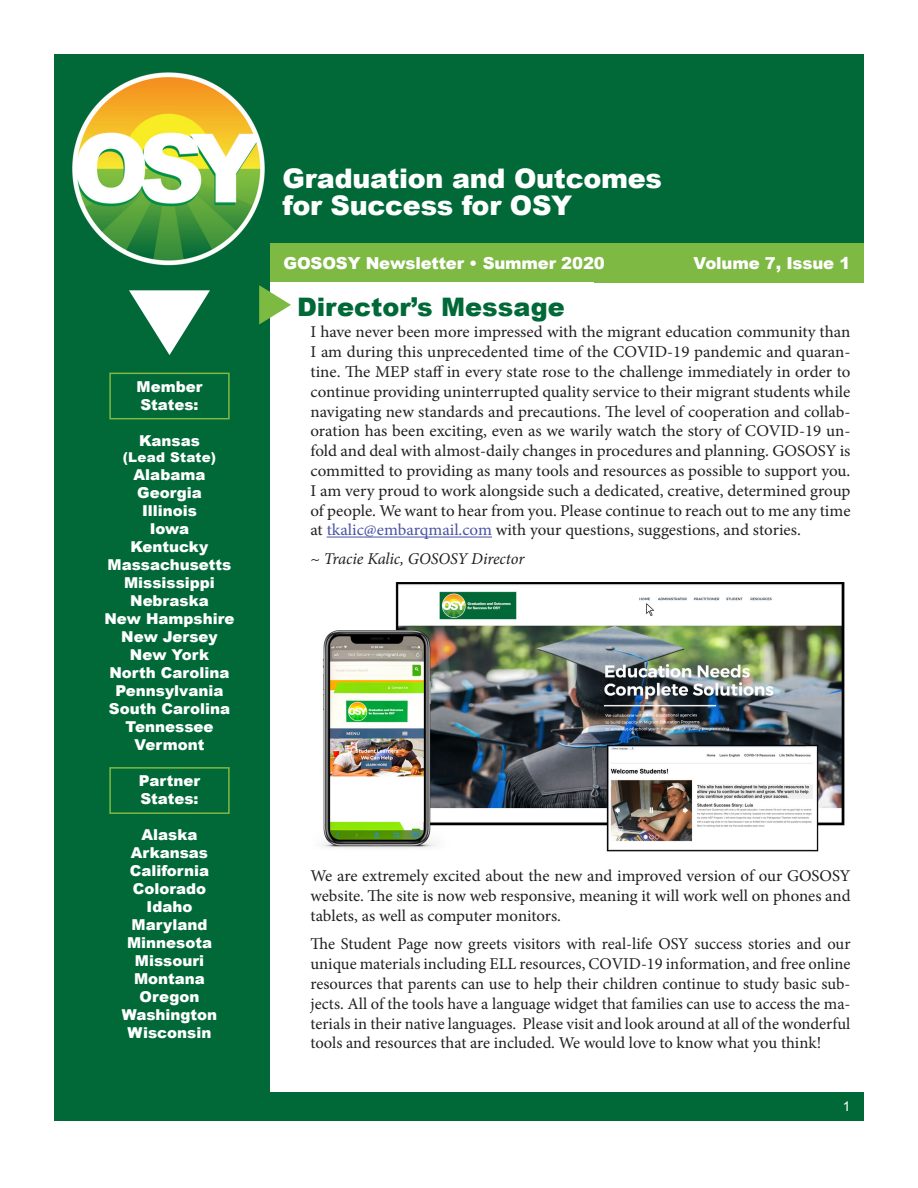
<style>
.page{position:relative;width:918px;height:1188px;background:#fff}
.page>*{position:absolute;margin:0;border:0;box-sizing:border-box;transform-origin:0 0}
.t1{font:900 27px "Arial";letter-spacing:-.01em;color:#fff}
.t2{font:900 25.5px "Arial";color:#016938}
.t3{font:16.5px/19.8px "Minion Pro";letter-spacing:-.005em;color:#231f20;text-align:justify}
.t4{font:900 16.5px "Arial";letter-spacing:-.01em;color:#fff}
.t5{font:italic 16.5px "Minion Pro";letter-spacing:-.005em;color:#231f20}
.t6{font:900 15px "Arial";color:#fff}
.t7{font:900 13.5px "Arial";letter-spacing:.02em;color:#fff}
.t8{font:13.5px "Arial";color:#fff}
.s1{color:#4852a3}
.s2{font-style:normal}
</style>
<div class="page">
<div style="left:54px;top:1092px;width:810px;height:28px;background:#016938"></div>
<img style="left:54px;top:54px;width:810px;height:228px">
<div style="left:54px;top:282px;width:216px;height:838px;background:#016938"></div>
<div style="left:270px;top:243px;width:594px;height:39px;background:#7eb943"></div>
<svg style="left:129px;top:290px;width:81px;height:65px"></svg>
<hr style="left:327px;top:537px;width:165px;height:1px;background:#4852a3">
<div style="left:109px;top:373px;width:121px;height:46px;border:2px solid #7eb943"></div>
<div style="left:109px;top:767px;width:121px;height:47px;border:2px solid #7eb943"></div>
<svg style="left:259px;top:285px;width:32px;height:40px"></svg>
<img style="left:321px;top:582px;width:524px;height:270px">
<p class="t6" style="left:137px;top:376px;width:67px">Member</p>
<p class="t6" style="left:140px;top:394px;width:60px">States:</p>
<p class="t6" style="left:139px;top:430px;width:62px">Kansas</p>
<p class="t7" style="left:123px;top:447px;width:95px">(Lead State)</p>
<p class="t6" style="left:134px;top:464px;width:73px">Alabama</p>
<p class="t6" style="left:137px;top:482px;width:66px">Georgia</p>
<p class="t6" style="left:142px;top:500px;width:56px">Illinois</p>
<p class="t6" style="left:150px;top:518px;width:41px">Iowa</p>
<p class="t6" style="left:131px;top:536px;width:79px">Kentucky</p>
<p class="t6" style="left:108px;top:554px;width:125px">Massachusetts</p>
<p class="t6" style="left:124px;top:572px;width:92px">Mississippi</p>
<p class="t6" style="left:130px;top:590px;width:80px">Nebraska</p>
<p class="t6" style="left:104px;top:608px;width:132px">New Hampshire</p>
<p class="t6" style="left:121px;top:626px;width:98px">New Jersey</p>
<p class="t6" style="left:130px;top:644px;width:81px">New York</p>
<p class="t6" style="left:109px;top:662px;width:122px">North Carolina</p>
<p class="t6" style="left:116px;top:680px;width:109px">Pennsylvania</p>
<p class="t6" style="left:109px;top:698px;width:123px">South Carolina</p>
<p class="t6" style="left:125px;top:716px;width:90px">Tennessee</p>
<p class="t6" style="left:135px;top:734px;width:71px">Vermont</p>
<p class="t6" style="left:139px;top:770px;width:63px">Partner</p>
<p class="t6" style="left:140px;top:788px;width:60px">States:</p>
<p class="t6" style="left:142px;top:824px;width:57px">Alaska</p>
<p class="t6" style="left:131px;top:842px;width:79px">Arkansas</p>
<p class="t6" style="left:130px;top:860px;width:81px">California</p>
<p class="t6" style="left:133px;top:878px;width:75px">Colorado</p>
<p class="t6" style="left:147px;top:896px;width:47px">Idaho</p>
<p class="t6" style="left:132px;top:914px;width:77px">Maryland</p>
<p class="t6" style="left:127px;top:932px;width:87px">Minnesota</p>
<p class="t6" style="left:135px;top:950px;width:71px">Missouri</p>
<p class="t6" style="left:134px;top:968px;width:72px">Montana</p>
<p class="t6" style="left:140px;top:986px;width:61px">Oregon</p>
<p class="t6" style="left:122px;top:1004px;width:97px">Washington</p>
<p class="t6" style="left:128px;top:1022px;width:85px">Wisconsin</p>
<p class="t1" style="left:283px;top:159px;width:381px">Graduation and Outcomes</p>
<p class="t1" style="left:283px;top:186px;width:291px">for Success for OSY</p>
<p class="t4" style="left:283px;top:251px;width:323px">GOSOSY Newsletter • Summer 2020</p>
<p class="t4" style="left:694px;top:251px;width:158px">Volume 7, Issue 1</p>
<p class="t2" style="left:297px;top:288px;width:269px">Director’s Message</p>
<p class="t3" style="left:310px;top:322px;width:542px">I have never been more impressed with the migrant education community than I am during this unprecedented time of the COVID-19 pandemic and quaran&shy;tine. The MEP staff in every state rose to the challenge immediately in order to continue providing uninterrupted quality service to their migrant students while navigating new standards and precautions. The level of cooperation and collab&shy;oration has been exciting, even as we warily watch the story of COVID-19 un&shy;fold and deal with almost-daily changes in procedures and planning. GOSOSY is committed to providing as many tools and resources as possible to support you.<br>I am very proud to work alongside such a dedicated, creative, determined group of people. We want to hear from you. Please continue to reach out to me any time at <span class="s1">tkalic@embarqmail.com</span> with your questions, suggestions, and stories.</p>
<p class="t5" style="left:310px;top:548px;width:215px"><span class="s2">~</span> Tracie Kalic, GOSOSY Director</p>
<p class="t3" style="left:310px;top:866px;width:542px">We are extremely excited about the new and improved version of our GOSOSY website. The site is now web responsive, meaning it will work well on phones and tablets, as well as computer monitors.</p>
<p class="t3" style="left:310px;top:934px;width:542px">The Student Page now greets visitors with real-life OSY success stories and our unique materials including ELL resources, COVID-19 information, and free online resources that parents can use to help their children continue to study basic sub&shy;jects. All of the tools have a language widget that families can use to access the ma&shy;terials in their native languages. Please visit and look around at all of the wonderful tools and resources that are included. We would love to know what you think!</p>
<p class="t8" style="left:843px;top:1097px;width:9px">1</p>
</div>
